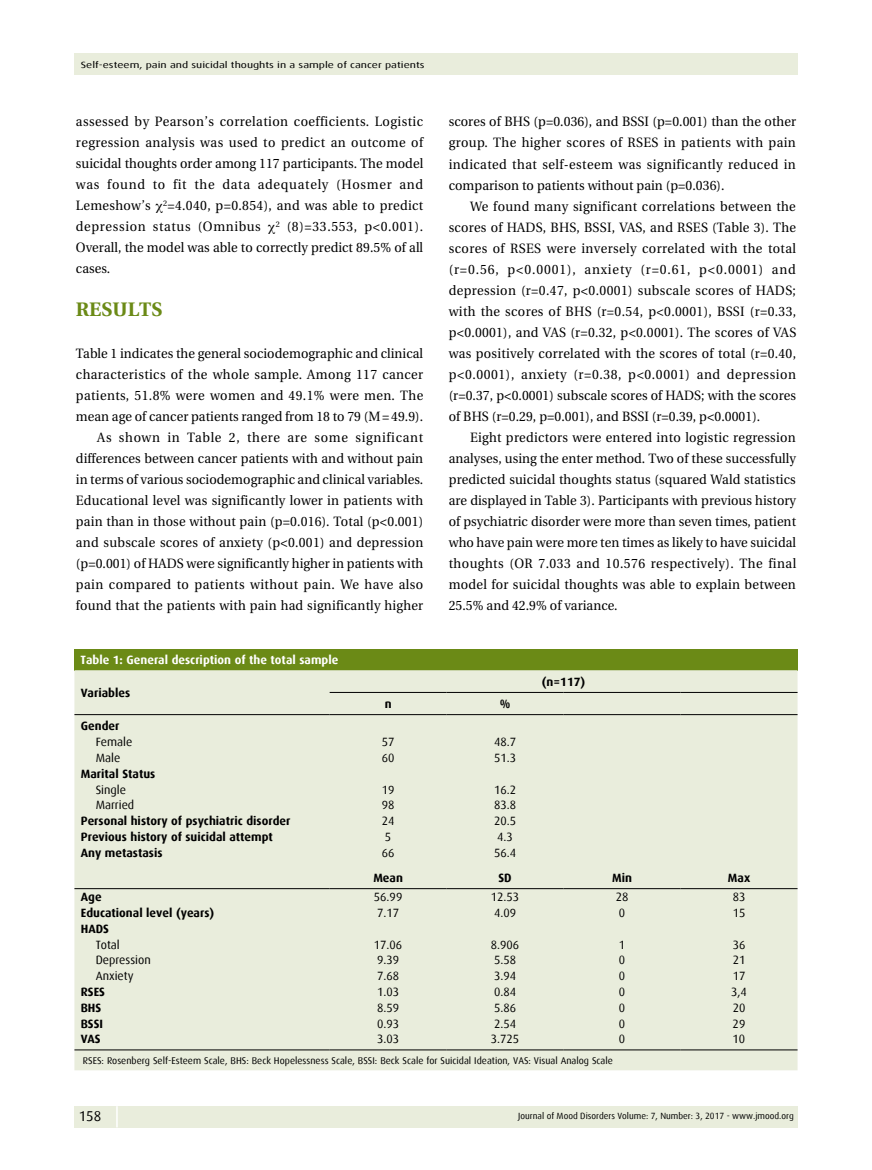
<style>
.page{position:relative;width:872px;height:1170px;background:#fff}
.page>*{position:absolute;margin:0;border:0;box-sizing:border-box;transform-origin:0 0}
.t1{font:19.5px "Utopia Bold Tr";color:#6b8a16}
.t2{font:14.25px "Dax";color:#000}
.t3{font:13.5px/21px "Utopia Medium Tr";letter-spacing:.005em;color:#000;text-align:justify;scale:.95 1}
.t4{font:12px "Dax";color:#000}
.t5{font:700 12px "Dax";color:#000}
.t6{font:700 12px "Dax";color:#fff}
.t7{font:9.75px "Dax";color:#000}
.t8{font:9px "Dax";color:#000;scale:1.3 1}
.t9{font:9px "Dax";color:#000}
</style>
<div class="page">
<div style="left:74px;top:1106px;width:723px;height:21px;background:#e9eddc"></div>
<hr style="left:116px;top:1106px;width:2px;height:21px;background:#fff">
<div style="left:74px;top:53px;width:723px;height:21px;background:#e9eddc"></div>
<div style="left:74px;top:648px;width:723px;height:22px;background:#6b8a16"></div>
<div style="left:74px;top:670px;width:723px;height:400px;background:#e9eddc"></div>
<hr style="left:74px;top:1049px;width:256px;height:1px;background:#000">
<hr style="left:330px;top:1049px;width:116px;height:1px;background:#000">
<hr style="left:446px;top:1049px;width:117px;height:1px;background:#000">
<hr style="left:563px;top:1049px;width:117px;height:1px;background:#000">
<hr style="left:680px;top:1049px;width:117px;height:1px;background:#000">
<hr style="left:330px;top:692px;width:116px;height:1px;background:#000">
<hr style="left:446px;top:692px;width:117px;height:1px;background:#000">
<hr style="left:563px;top:692px;width:117px;height:1px;background:#000">
<hr style="left:680px;top:692px;width:117px;height:1px;background:#000">
<hr style="left:74px;top:714px;width:256px;height:1px;background:#000">
<hr style="left:330px;top:714px;width:116px;height:1px;background:#000">
<hr style="left:446px;top:714px;width:117px;height:1px;background:#000">
<hr style="left:563px;top:714px;width:117px;height:1px;background:#000">
<hr style="left:680px;top:714px;width:117px;height:1px;background:#000">
<hr style="left:74px;top:888px;width:256px;height:1px;background:#000">
<hr style="left:330px;top:888px;width:116px;height:1px;background:#000">
<hr style="left:446px;top:888px;width:117px;height:1px;background:#000">
<hr style="left:563px;top:888px;width:117px;height:1px;background:#000">
<hr style="left:680px;top:888px;width:117px;height:1px;background:#000">
<p class="t8" style="left:81px;top:59px;width:266px">Self-esteem, pain and suicidal thoughts in a sample of cancer patients</p>
<p class="t3" style="left:76px;top:111px;width:367px">assessed by Pearson’s correlation coefficients. Logistic regression analysis was used to predict an outcome of suicidal thoughts order among 117 participants. The model was found to fit the data adequately (Hosmer and Lemeshow’s <sup>2</sup>=4.040, p=0.854), and was able to predict depression status (Omnibus <sup>2</sup> (8)=33.553, p&lt;0.001).<br>Overall, the model was able to correctly predict 89.5% of all cases.</p>
<h1 class="t1" style="left:76px;top:297px;width:88px">RESULTS</h1>
<p class="t3" style="left:76px;top:342px;width:367px;text-align:right">Table 1 indicates the general sociodemographic and clinical characteristics of the whole sample. Among 117 cancer patients, 51.8% were women and 49.1% were men. The mean age of cancer patients ranged from 18 to 79 (M=49.9).<br>As shown in Table 2, there are some significant differences between cancer patients with and without pain in terms of various sociodemographic and clinical variables.<br>Educational level was significantly lower in patients with pain than in those without pain (p=0.016). Total (p&lt;0.001) and subscale scores of anxiety (p&lt;0.001) and depression (p=0.001) of HADS were significantly higher in patients with pain compared to patients without pain. We have also found that the patients with pain had significantly higher</p>
<p class="t6" style="left:80px;top:653px;width:259px">Table 1: General description of the total sample</p>
<p class="t5" style="left:81px;top:686px;width:51px">Variables</p>
<p class="t3" style="left:449px;top:111px;width:367px">scores of BHS (p=0.036), and BSSI (p=0.001) than the other group. The higher scores of RSES in patients with pain indicated that self-esteem was significantly reduced in comparison to patients without pain (p=0.036).</p>
<p class="t3" style="left:449px;top:195px;width:367px;text-indent:21px">We found many significant correlations between the scores of HADS, BHS, BSSI, VAS, and RSES (Table 3). The scores of RSES were inversely correlated with the total (r=0.56, p&lt;0.0001), anxiety (r=0.61, p&lt;0.0001) and depression (r=0.47, p&lt;0.0001) subscale scores of HADS; with the scores of BHS (r=0.54, p&lt;0.0001), BSSI (r=0.33, p&lt;0.0001), and VAS (r=0.32, p&lt;0.0001). The scores of VAS was positively correlated with the scores of total (r=0.40, p&lt;0.0001), anxiety (r=0.38, p&lt;0.0001) and depression (r=0.37, p&lt;0.0001) subscale scores of HADS; with the scores of BHS (r=0.29, p=0.001), and BSSI (r=0.39, p&lt;0.0001).</p>
<p class="t3" style="left:449px;top:426px;width:367px;text-indent:21px">Eight predictors were entered into logistic regression analyses, using the enter method. Two of these successfully predicted suicidal thoughts status (squared Wald statistics are displayed in Table 3). Participants with previous history of psychiatric disorder were more than seven times, patient who have pain were more ten times as likely to have suicidal thoughts (OR 7.033 and 10.576 respectively). The final model for suicidal thoughts was able to explain between 25.5% and 42.9% of variance.</p>
<p class="t5" style="left:542px;top:675px;width:45px">(n=117)</p>
<p class="t5" style="left:385px;top:697px;width:8px">n</p>
<p class="t5" style="left:500px;top:697px;width:12px">%</p>
<p class="t5" style="left:81px;top:719px;width:40px">Gender</p>
<p class="t4" style="left:96px;top:735px;width:38px">Female</p>
<p class="t4" style="left:382px;top:735px;width:14px">57</p>
<p class="t4" style="left:494px;top:735px;width:24px">48.7</p>
<p class="t4" style="left:96px;top:751px;width:26px">Male</p>
<p class="t4" style="left:382px;top:751px;width:14px">60</p>
<p class="t4" style="left:494px;top:751px;width:24px">51.3</p>
<p class="t5" style="left:81px;top:766px;width:76px">Marital Status</p>
<p class="t4" style="left:96px;top:782px;width:32px">Single</p>
<p class="t4" style="left:382px;top:782px;width:14px">19</p>
<p class="t4" style="left:494px;top:782px;width:24px">16.2</p>
<p class="t4" style="left:96px;top:798px;width:40px">Married</p>
<p class="t4" style="left:382px;top:798px;width:14px">98</p>
<p class="t4" style="left:494px;top:798px;width:24px">83.8</p>
<p class="t5" style="left:81px;top:814px;width:211px">Personal history of psychiatric disorder</p>
<p class="t4" style="left:382px;top:814px;width:14px">24</p>
<p class="t4" style="left:494px;top:814px;width:24px">20.5</p>
<p class="t5" style="left:81px;top:830px;width:194px">Previous history of suicidal attempt</p>
<p class="t4" style="left:385px;top:830px;width:8px">5</p>
<p class="t4" style="left:497px;top:830px;width:17px">4.3</p>
<p class="t5" style="left:81px;top:845px;width:83px">Any metastasis</p>
<p class="t4" style="left:382px;top:846px;width:14px">66</p>
<p class="t4" style="left:494px;top:846px;width:24px">56.4</p>
<p class="t5" style="left:373px;top:871px;width:31px">Mean</p>
<p class="t5" style="left:498px;top:871px;width:15px">SD</p>
<p class="t5" style="left:612px;top:871px;width:21px">Min</p>
<p class="t5" style="left:728px;top:871px;width:24px">Max</p>
<p class="t5" style="left:81px;top:890px;width:22px">Age</p>
<p class="t4" style="left:374px;top:890px;width:30px">56.99</p>
<p class="t4" style="left:491px;top:890px;width:30px">12.53</p>
<p class="t4" style="left:616px;top:890px;width:14px">28</p>
<p class="t4" style="left:732px;top:890px;width:14px">83</p>
<p class="t5" style="left:81px;top:905px;width:135px">Educational level (years)</p>
<p class="t4" style="left:377px;top:906px;width:24px">7.17</p>
<p class="t4" style="left:494px;top:906px;width:24px">4.09</p>
<p class="t4" style="left:619px;top:906px;width:8px">0</p>
<p class="t4" style="left:732px;top:906px;width:14px">15</p>
<p class="t5" style="left:81px;top:921px;width:30px">HADS</p>
<p class="t4" style="left:96px;top:937px;width:26px">Total</p>
<p class="t4" style="left:374px;top:937px;width:30px">17.06</p>
<p class="t4" style="left:491px;top:937px;width:30px">8.906</p>
<p class="t4" style="left:619px;top:937px;width:8px">1</p>
<p class="t4" style="left:732px;top:937px;width:14px">36</p>
<p class="t4" style="left:96px;top:953px;width:57px">Depression</p>
<p class="t4" style="left:377px;top:953px;width:24px">9.39</p>
<p class="t4" style="left:494px;top:953px;width:24px">5.58</p>
<p class="t4" style="left:619px;top:953px;width:8px">0</p>
<p class="t4" style="left:732px;top:953px;width:14px">21</p>
<p class="t4" style="left:96px;top:969px;width:39px">Anxiety</p>
<p class="t4" style="left:377px;top:969px;width:24px">7.68</p>
<p class="t4" style="left:494px;top:969px;width:24px">3.94</p>
<p class="t4" style="left:619px;top:969px;width:8px">0</p>
<p class="t4" style="left:732px;top:969px;width:14px">17</p>
<p class="t5" style="left:81px;top:984px;width:26px">RSES</p>
<p class="t4" style="left:377px;top:985px;width:24px">1.03</p>
<p class="t4" style="left:494px;top:985px;width:24px">0.84</p>
<p class="t4" style="left:619px;top:985px;width:8px">0</p>
<p class="t4" style="left:731px;top:985px;width:17px">3,4</p>
<p class="t5" style="left:81px;top:1000px;width:22px">BHS</p>
<p class="t4" style="left:377px;top:1000px;width:24px">8.59</p>
<p class="t4" style="left:494px;top:1000px;width:24px">5.86</p>
<p class="t4" style="left:619px;top:1000px;width:8px">0</p>
<p class="t4" style="left:732px;top:1000px;width:14px">20</p>
<p class="t5" style="left:81px;top:1016px;width:24px">BSSI</p>
<p class="t4" style="left:377px;top:1016px;width:24px">0.93</p>
<p class="t4" style="left:494px;top:1016px;width:24px">2.54</p>
<p class="t4" style="left:619px;top:1016px;width:8px">0</p>
<p class="t4" style="left:732px;top:1016px;width:14px">29</p>
<p class="t5" style="left:81px;top:1032px;width:21px">VAS</p>
<p class="t4" style="left:377px;top:1032px;width:24px">3.03</p>
<p class="t4" style="left:491px;top:1032px;width:30px">3.725</p>
<p class="t4" style="left:619px;top:1032px;width:8px">0</p>
<p class="t4" style="left:732px;top:1032px;width:14px">10</p>
<p class="t7" style="left:83px;top:1055px;width:531px">RSES: Rosenberg Self-Esteem Scale, BHS: Beck Hopelessness Scale, BSSI: Beck Scale for Suicidal Ideation, VAS: Visual Analog Scale</p>
<p class="t2" style="left:79px;top:1108px;width:24px">158</p>
<p class="t9" style="left:518px;top:1111px;width:277px">Journal of Mood Disorders Volume: 7, Number: 3, 2017 - www.jmood.org</p>
</div>
